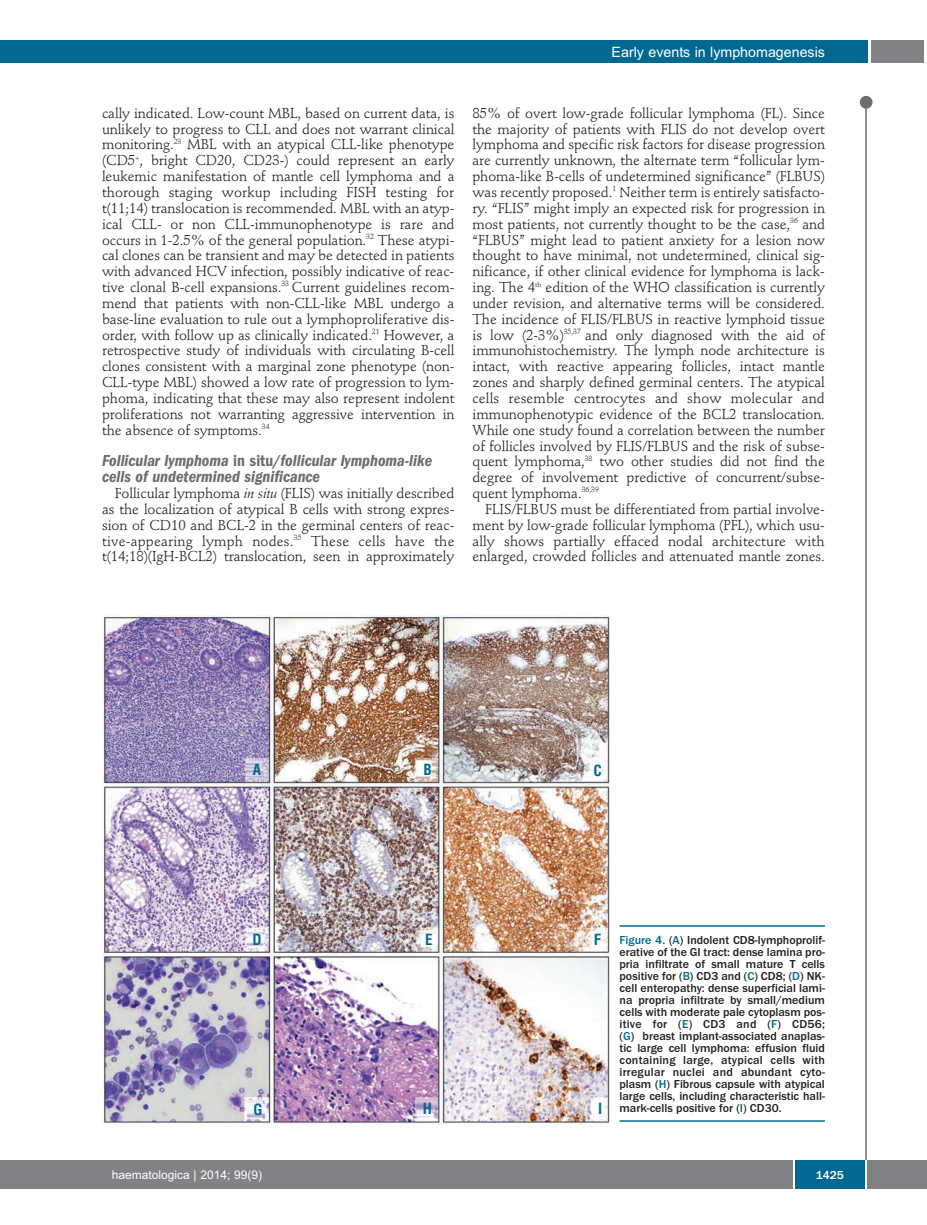
<style>
.page{position:relative;width:927px;height:1225px;background:#fff}
.page>*{position:absolute;margin:0;border:0;box-sizing:border-box;transform-origin:0 0}
.t1{font:italic 600 condensed 16.5px/15.9px "Franklin Gothic";color:#6c6d70}
.t2{font:700 condensed 15px "Helvetica";color:#006991}
.t3{font:14.25px/15.9px "Stempel Schneidler";letter-spacing:-.005em;color:#231f20;text-align:justify}
.t4{font:14.25px "Arial";color:#fff}
.t5{font:500 12px/12px "Franklin Gothic";color:#231f20;text-align:justify}
.t6{font:12px "Arial";color:#fff}
.t7{font:500 12px "Franklin Gothic";color:#fff}
.s1{font-style:normal}
.s2{font-style:italic}
.s3{color:#006991}
</style>
<div class="page">
<div style="left:860px;top:96px;width:12px;height:13px;background:#6c6d70;border-radius:50%"></div>
<hr style="left:865px;top:98px;width:2px;height:1062px;background:#6c6d70">
<div style="left:871px;top:40px;width:52px;height:22px;background:#808285"></div>
<div style="left:18px;top:40px;width:849px;height:22px;background:#006991"></div>
<div style="left:17px;top:1160px;width:910px;height:28px;background:#808285"></div>
<div style="left:795px;top:1160px;width:70px;height:28px;background:#006991"></div>
<hr style="left:793px;top:1160px;width:2px;height:28px;background:#fff">
<hr style="left:865px;top:1160px;width:2px;height:28px;background:#fff">
<div style="left:0;top:40px;width:19px;height:22px;background:#006991"></div>
<div style="left:0;top:1160px;width:18px;height:28px;background:#808285"></div>
<img style="left:102px;top:615px;width:508px;height:509px">
<hr style="left:619px;top:925px;width:206px;height:1px;background:#006991">
<hr style="left:619px;top:1120px;width:206px;height:1px;background:#006991">
<p class="t4" style="left:612px;top:44px;width:215px">Early events in lymphomagenesis</p>
<p class="t3" style="left:102px;top:106px;width:354px">cally indicated. Low-count MBL, based on current data, is unlikely to progress to CLL and does not warrant clinical monitoring.<sup>23</sup> MBL with an atypical CLL-like phenotype (CD5<sup>+</sup>, bright CD20, CD23-) could represent an early leukemic manifestation of mantle cell lymphoma and a thorough staging workup including FISH testing for t(11;14) translocation is recommended. MBL with an atyp&shy;ical CLL- or non CLL-immunophenotype is rare and occurs in 1-2.5% of the general population.<sup>32</sup> These atypi&shy;cal clones can be transient and may be detected in patients with advanced HCV infection, possibly indicative of reac&shy;tive clonal B-cell expansions.<sup>33</sup> Current guidelines recom&shy;mend that patients with non-CLL-like MBL undergo a base-line evaluation to rule out a lymphoproliferative dis&shy;order, with follow up as clinically indicated.<sup>21</sup> However, a retrospective study of individuals with circulating B-cell clones consistent with a marginal zone phenotype (non-CLL-type MBL) showed a low rate of progression to lym&shy;phoma, indicating that these may also represent indolent proliferations not warranting aggressive intervention in the absence of symptoms.<sup>34</sup></p>
<p class="t1" style="left:102px;top:454px;width:332px">Follicular lymphoma <span class="s1">in situ</span>/follicular lymphoma-like cells of undetermined significance</p>
<p class="t3" style="left:102px;top:486px;width:354px;text-indent:13px">Follicular lymphoma <span class="s2">in situ</span> (FLIS) was initially described as the localization of atypical B cells with strong expres&shy;sion of CD10 and BCL-2 in the germinal centers of reac&shy;tive-appearing lymph nodes.<sup>35</sup> These cells have the t(14;18)(IgH-BCL2) translocation, seen in approximately</p>
<p class="t3" style="left:472px;top:106px;width:354px">85% of overt low-grade follicular lymphoma (FL). Since the majority of patients with FLIS do not develop overt lymphoma and specific risk factors for disease progression are currently unknown, the alternate term “follicular lym&shy;phoma-like B-cells of undetermined significance” (FLBUS) was recently proposed.<sup>1</sup> Neither term is entirely satisfacto&shy;ry. “FLIS” might imply an expected risk for progression in most patients, not currently thought to be the case,<sup>36</sup> and “FLBUS” might lead to patient anxiety for a lesion now thought to have minimal, not undetermined, clinical sig&shy;nificance, if other clinical evidence for lymphoma is lack&shy;ing. The 4<sup>th</sup> edition of the WHO classification is currently under revision, and alternative terms will be considered.<br>The incidence of FLIS/FLBUS in reactive lymphoid tissue is low (2-3%)<sup>35,37</sup> and only diagnosed with the aid of immunohistochemistry. The lymph node architecture is intact, with reactive appearing follicles, intact mantle zones and sharply defined germinal centers. The atypical cells resemble centrocytes and show molecular and immunophenotypic evidence of the BCL2 translocation.<br>While one study found a correlation between the number of follicles involved by FLIS/FLBUS and the risk of subse&shy;quent lymphoma,<sup>38</sup> two other studies did not find the degree of involvement predictive of concurrent/subse&shy;quent lymphoma.<sup>36,39</sup></p>
<p class="t3" style="left:472px;top:502px;width:354px;text-indent:13px">FLIS/FLBUS must be differentiated from partial involve&shy;ment by low-grade follicular lymphoma (PFL), which usu&shy;ally shows partially effaced nodal architecture with enlarged, crowded follicles and attenuated mantle zones.</p>
<p class="t2" style="left:253px;top:761px;width:10px">A</p>
<p class="t2" style="left:423px;top:761px;width:10px">B</p>
<p class="t2" style="left:594px;top:761px;width:10px">C</p>
<p class="t2" style="left:253px;top:931px;width:11px">D</p>
<p class="t2" style="left:425px;top:931px;width:9px">E</p>
<p class="t2" style="left:594px;top:931px;width:9px">F</p>
<p class="t2" style="left:254px;top:1100px;width:11px">G</p>
<p class="t2" style="left:423px;top:1100px;width:11px">H</p>
<p class="t2" style="left:598px;top:1100px;width:6px">I</p>
<p class="t5" style="left:619px;top:933px;width:207px"><span class="s3">Figure 4.</span> (<span class="s3">A</span>) Indolent CD8-lymphoprolif&shy;erative of the GI tract: dense lamina pro&shy;pria infiltrate of small mature T cells positive for (<span class="s3">B</span>) CD3 and (<span class="s3">C</span>) CD8; (<span class="s3">D</span>) NK&shy;cell enteropathy: dense superficial lami&shy;na propria infiltrate by small/medium cells with moderate pale cytoplasm pos&shy;itive for (<span class="s3">E</span>) CD3 and (<span class="s3">F</span>) CD56; (<span class="s3">G</span>) breast implant-associated anaplas&shy;tic large cell lymphoma: effusion fluid containing large, atypical cells with irregular nuclei and abundant cyto&shy;plasm (<span class="s3">H</span>) Fibrous capsule with atypical large cells, including characteristic hall&shy;mark-cells positive for (<span class="s3">I</span>) CD30.</p>
<p class="t6" style="left:112px;top:1167px;width:152px">haematologica | 2014; 99(9)</p>
<p class="t7" style="left:816px;top:1167px;width:30px">1425</p>
</div>
